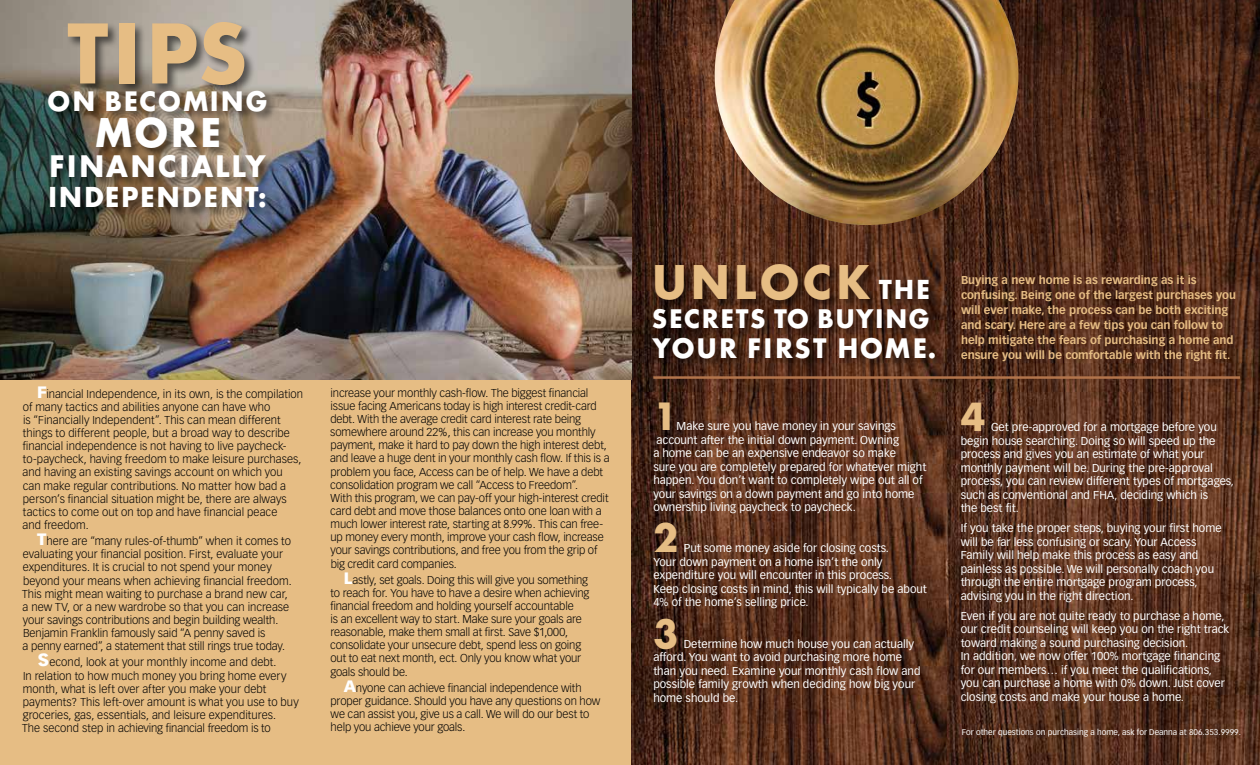
<style>
.page{position:relative;width:1260px;height:765px;background:#fff}
.page>*{position:absolute;margin:0;border:0;box-sizing:border-box;transform-origin:0 0}
.t1{font:700 90px "Futura T";color:#e6bd84}
.t2{font:700 50.88px "Futura T";letter-spacing:.06em;color:#e6bd84}
.t3{font:700 43.38px "Futura T";color:#fff}
.t4{font:700 42.5px "Futura T";color:#e6bd84}
.t5{font:700 41.25px "Futura T";color:#e6bd84}
.t6{font:700 32.62px "Futura T";letter-spacing:.06em;color:#fff}
.t7{font:700 30.12px "Futura T";letter-spacing:.06em;color:#fff}
.t8{font:700 29.5px "Futura T";letter-spacing:.065em;color:#fff}
.t9{font:700 29.38px "Futura T";letter-spacing:.065em;color:#fff}
.t10{font:700 28.12px "Futura T";letter-spacing:.055em;color:#fff}
.t11{font:300 11.25px/13.1px "Vectora LH";letter-spacing:-.005em;color:#000}
.t12{font:11.25px/13.5px "Vectora LH";color:#fff}
.t13{font:700 11.25px/15px "Vectora LH";color:#e6bd84}
.t14{font:8.12px "Vectora LH";color:#fff}
.s1{font-size:29px}
.s2{font-weight:900;font-size:16.25px;color:#fff}
.s3{font-weight:900;font-size:17.5px;color:#fff}
.s4{font-size:28.75px;color:#fff}
.s5{font-size:28.75px}
</style>
<div class="page">
<div style="left:0;top:380px;width:631px;height:385px;background:#e6bd84"></div>
<img style="left:631px;top:0;width:629px;height:765px">
<div style="left:651px;top:263px;width:296px;height:108px;background:#000;opacity:.55"></div>
<img style="left:715px;top:0;width:303px;height:225px">
<hr style="left:653px;top:376px;width:587px;height:3px;background:#b2744b">
<img style="left:0;top:0;width:631px;height:380px">
<div style="left:47px;top:21px;width:231px;height:198px;background:#000;opacity:.55"></div>
<h1 class="t1" style="left:67px;top:0;width:182px">TIPS</h1>
<h3 class="t9" style="left:47px;top:84px;width:222px">ON BECOMING</h3>
<h3 class="t3" style="left:94px;top:107px;width:128px">MORE</h3>
<h3 class="t6" style="left:49px;top:147px;width:218px">FINANCIALLY</h3>
<h3 class="t7" style="left:48px;top:180px;width:220px">INDEPENDENT<span class="s1">:</span></h3>
<p class="t11" style="left:23px;top:387px;width:282px;text-indent:15px"><span class="s2">F</span>inancial Independence, in its own, is the compilation of many tactics and abilities anyone can have who<br>is “Financially Independent”. This can mean different things to different people, but a broad way to describe financial independence is not having to live paycheck&shy;to-paycheck, having freedom to make leisure purchases, and having an existing savings account on which you can make regular contributions. No matter how bad a person’s financial situation might be, there are always tactics to come out on top and have financial peace<br>and freedom.</p>
<p class="t11" style="left:22px;top:535px;width:271px;text-indent:15px"><span class="s2">T</span>here are “many rules-of-thumb” when it comes to evaluating your financial position. First, evaluate your expenditures. It is crucial to not spend your money beyond your means when achieving financial freedom.<br>This might mean waiting to purchase a brand new car, a new TV, or a new wardrobe so that you can increase your savings contributions and begin building wealth.<br>Benjamin Franklin famously said “A penny saved is<br>a penny earned”, a statement that still rings true today.</p>
<p class="t11" style="left:22px;top:656px;width:278px;text-indent:16px"><span class="s3">S</span>econd, look at your monthly income and debt.<br>In relation to how much money you bring home every month, what is left over after you make your debt payments? This left-over amount is what you use to buy groceries, gas, essentials, and leisure expenditures.<br>The second step in achieving financial freedom is to</p>
<p class="t11" style="left:330px;top:386px;width:281px">increase your monthly cash-flow. The biggest financial issue facing Americans today is high interest credit-card debt. With the average credit card interest rate being somewhere around 22%, this can increase you monthly payment, make it hard to pay down the high interest debt, and leave a huge dent in your monthly cash flow. If this is a problem you face, Access can be of help. We have a debt consolidation program we call “Access to Freedom”.<br>With this program, we can pay-off your high-interest credit card debt and move those balances onto one loan with a much lower interest rate, starting at 8.99%. This can free&shy;up money every month, improve your cash flow, increase your savings contributions, and free you from the grip of big credit card companies.</p>
<p class="t11" style="left:330px;top:573px;width:261px;text-indent:13px"><span class="s2">L</span>astly, set goals. Doing this will give you something to reach for. You have to have a desire when achieving financial freedom and holding yourself accountable<br>is an excellent way to start. Make sure your goals are reasonable, make them small at first. Save $1,000, consolidate your unsecure debt, spend less on going out to eat next month, ect. Only you know what your goals should be.</p>
<p class="t11" style="left:330px;top:681px;width:271px;text-indent:13px"><span class="s2">A</span>nyone can achieve financial independence with proper guidance. Should you have any questions on how we can assist you, give us a call. We will do our best to help you achieve your goals.</p>
<h2 class="t2" style="left:652px;top:252px;width:280px">UNLOCK <span class="s4">THE</span></h2>
<h3 class="t10" style="left:652px;top:302px;width:279px">SECRETS TO BUYING</h3>
<h3 class="t8" style="left:652px;top:331px;width:285px">YOUR FIRST HOME<span class="s5">.</span></h3>
<h3 class="t5" style="left:653px;top:392px;width:26px">1</h3>
<p class="t12" style="left:653px;top:420px;width:274px;text-indent:23px">Make sure you have money in your savings account after the initial down payment. Owning<br>a home can be an expensive endeavor so make<br>sure you are completely prepared for whatever might happen. You don’t want to completely wipe out all of your savings on a down payment and go into home ownership living paycheck to paycheck.</p>
<h3 class="t4" style="left:653px;top:513px;width:26px">2</h3>
<p class="t12" style="left:653px;top:542px;width:275px;text-indent:30px">Put some money aside for closing costs.<br>Your down payment on a home isn’t the only expenditure you will encounter in this process.<br>Keep closing costs in mind, this will typically be about 4% of the home’s selling price.</p>
<h3 class="t4" style="left:653px;top:608px;width:26px">3</h3>
<p class="t12" style="left:653px;top:637px;width:269px;text-indent:30px">Determine how much house you can actually afford. You want to avoid purchasing more home than you need. Examine your monthly cash flow and possible family growth when deciding how big your home should be.</p>
<p class="t13" style="left:961px;top:273px;width:277px">Buying a new home is as rewarding as it is confusing. Being one of the largest purchases you will ever make, the process can be both exciting and scary. Here are a few tips you can follow to help mitigate the fears of purchasing a home and ensure you will be comfortable with the right fit.</p>
<h3 class="t4" style="left:961px;top:392px;width:26px">4</h3>
<p class="t12" style="left:961px;top:421px;width:275px;text-indent:30px">Get pre-approved for a mortgage before you begin house searching. Doing so will speed up the process and gives you an estimate of what your monthly payment will be. During the pre-approval process, you can review different types of mortgages, such as conventional and FHA, deciding which is<br>the best fit.</p>
<p class="t12" style="left:961px;top:522px;width:262px">If you take the proper steps, buying your first home will be far less confusing or scary. Your Access Family will help make this process as easy and painless as possible. We will personally coach you through the entire mortgage program process, advising you in the right direction.</p>
<p class="t12" style="left:961px;top:609px;width:270px">Even if you are not quite ready to purchase a home, our credit counseling will keep you on the right track toward making a sound purchasing decision.<br>In addition, we now offer 100% mortgage financing for our members… if you meet the qualifications, you can purchase a home with 0% down. Just cover closing costs and make your house a home.</p>
<p class="t14" style="left:962px;top:727px;width:281px">For other questions on purchasing a home, ask for Deanna at 806.353.9999.</p>
</div>
